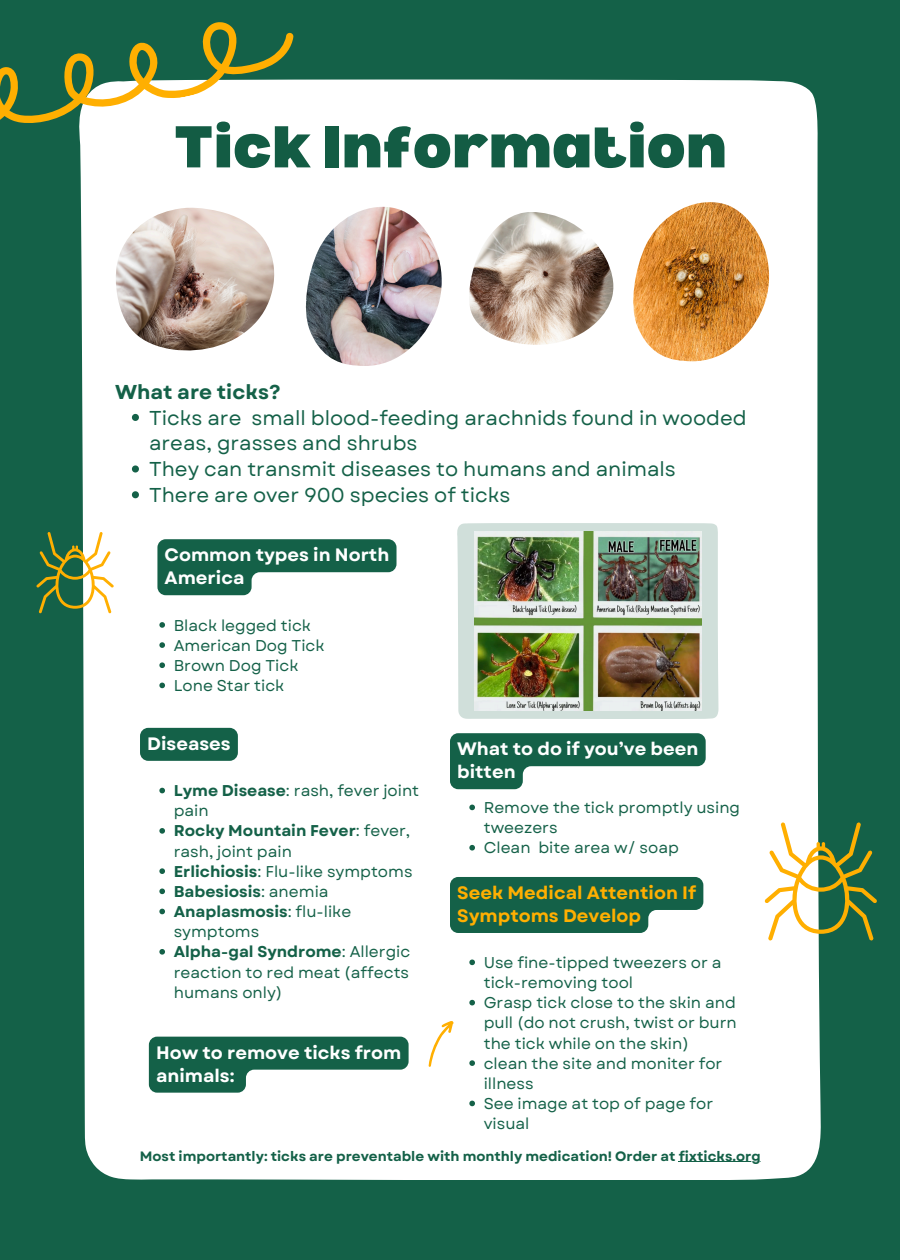
<style>
.page{position:relative;width:900px;height:1260px;background:#146148}
.page>*{position:absolute;margin:0;border:0;box-sizing:border-box;transform-origin:0 0}
.t1{font:900 57.62px "Bernoru";color:#135c44}
.t2{font:20.06px/25.8px "Garet";color:#146148}
.t3{font:700 20.06px "Garet";color:#146148}
.t4{font:700 17.94px/23px "Garet";color:#fff}
.t5{font:700 17.94px/23px "Garet";color:#ffaf01}
.t6{font:15.62px/20.1px "Garet";color:#146148}
.t7{font:700 15.62px "Garet";color:#146148}
.t8{font:700 13.56px "Garet";color:#146148}
.s1{font-weight:700}
.s2{font-weight:400}
</style>
<div class="page">
<div style="left:80px;top:80px;width:741px;height:1100px;background:#fff"></div>
<svg style="left:0;top:22px;width:301px;height:145px"></svg>
<img style="left:116px;top:208px;width:158px;height:142px">
<img style="left:306px;top:207px;width:136px;height:159px">
<img style="left:469px;top:212px;width:144px;height:133px">
<img style="left:633px;top:202px;width:136px;height:159px">
<svg style="left:457px;top:523px;width:262px;height:196px;background:#d2e0dc"></svg>
<img style="left:474px;top:532px;width:228px;height:178px">
<svg style="left:149px;top:1037px;width:260px;height:56px"></svg>
<svg style="left:429px;top:1020px;width:25px;height:47px"></svg>
<svg style="left:765px;top:822px;width:112px;height:119px"></svg>
<svg style="left:132px;top:414px;width:7px;height:7px"></svg>
<svg style="left:132px;top:465px;width:7px;height:8px"></svg>
<svg style="left:132px;top:491px;width:7px;height:7px"></svg>
<svg style="left:469px;top:805px;width:6px;height:5px"></svg>
<svg style="left:469px;top:845px;width:6px;height:6px"></svg>
<svg style="left:450px;top:733px;width:256px;height:56px"></svg>
<svg style="left:469px;top:960px;width:6px;height:5px"></svg>
<svg style="left:469px;top:1000px;width:6px;height:5px"></svg>
<svg style="left:469px;top:1060px;width:6px;height:6px"></svg>
<svg style="left:469px;top:1101px;width:6px;height:5px"></svg>
<svg style="left:450px;top:877px;width:253px;height:56px"></svg>
<svg style="left:157px;top:539px;width:240px;height:56px"></svg>
<svg style="left:159px;top:622px;width:6px;height:6px"></svg>
<svg style="left:159px;top:642px;width:6px;height:6px"></svg>
<svg style="left:159px;top:662px;width:6px;height:6px"></svg>
<svg style="left:159px;top:683px;width:6px;height:5px"></svg>
<div style="left:140px;top:728px;width:98px;height:33px;background:#146148;border-radius:8px"></div>
<svg style="left:159px;top:788px;width:6px;height:5px"></svg>
<svg style="left:159px;top:828px;width:6px;height:6px"></svg>
<svg style="left:159px;top:868px;width:6px;height:6px"></svg>
<svg style="left:159px;top:889px;width:6px;height:5px"></svg>
<svg style="left:159px;top:909px;width:6px;height:5px"></svg>
<svg style="left:159px;top:949px;width:6px;height:6px"></svg>
<hr style="left:679px;top:1162px;width:82px;height:1px;background:#146148">
<svg style="left:36px;top:532px;width:78px;height:81px"></svg>
<p class="t1" style="left:173px;top:114px;width:555px">Tick Information</p>
<h2 class="t3" style="left:115px;top:377px;width:167px">What are ticks?</h2>
<p class="t2" style="left:149px;top:405px;width:599px">Ticks are small blood-feeding arachnids found in wooded areas, grasses and shrubs</p>
<p class="t2" style="left:149px;top:456px;width:528px">They can transmit diseases to humans and animals</p>
<p class="t2" style="left:149px;top:482px;width:363px">There are over 900 species of ticks</p>
<p class="t4" style="left:165px;top:544px;width:226px">Common types in North<br>America</p>
<p class="t6" style="left:174px;top:615px;width:139px">Black legged tick</p>
<p class="t6" style="left:174px;top:635px;width:152px">American Dog Tick</p>
<p class="t6" style="left:174px;top:655px;width:126px">Brown Dog Tick</p>
<p class="t6" style="left:174px;top:676px;width:112px">Lone Star tick</p>
<p class="t4" style="left:147px;top:732px;width:85px">Diseases</p>
<h4 class="t6" style="left:174px;top:781px;width:247px"><span class="s1">Lyme Disease</span>: rash, fever joint pain</h4>
<h4 class="t6" style="left:174px;top:821px;width:238px"><span class="s1">Rocky Mountain Fever</span>: fever, rash, joint pain</h4>
<p class="t6" style="left:174px;top:861px;width:240px"><span class="s1">Erlichiosis</span>: Flu-like symptoms</p>
<p class="t7" style="left:174px;top:880px;width:156px">Babesiosis<span class="s2">: anemia</span></p>
<h4 class="t6" style="left:174px;top:902px;width:179px"><span class="s1">Anaplasmosis</span>: flu-like symptoms</h4>
<p class="t6" style="left:174px;top:942px;width:238px;text-align:justify"><span class="s1">Alpha-gal Syndrome</span>: Allergic reaction to red meat (affects humans only)</p>
<p class="t4" style="left:156px;top:1041px;width:247px">How to remove ticks from animals:</p>
<p class="t4" style="left:457px;top:738px;width:243px">What to do if you’ve been bitten</p>
<h4 class="t6" style="left:484px;top:798px;width:258px">Remove the tick promptly using tweezers</h4>
<p class="t6" style="left:484px;top:838px;width:197px">Clean bite area w/ soap</p>
<p class="t5" style="left:457px;top:881px;width:241px">Seek Medical Attention If<br>Symptoms Develop</p>
<p class="t6" style="left:484px;top:953px;width:239px">Use fine-tipped tweezers or a tick-removing tool</p>
<p class="t6" style="left:484px;top:993px;width:255px;text-align:justify">Grasp tick close to the skin and pull (do not crush, twist or burn the tick while on the skin)</p>
<p class="t6" style="left:484px;top:1053px;width:240px">clean the site and moniter for illness</p>
<h4 class="t6" style="left:484px;top:1094px;width:231px">See image at top of page for visual</h4>
<p class="t8" style="left:140px;top:1146px;width:622px">Most importantly: ticks are preventable with monthly medication! Order at fixticks.org</p>
</div>
